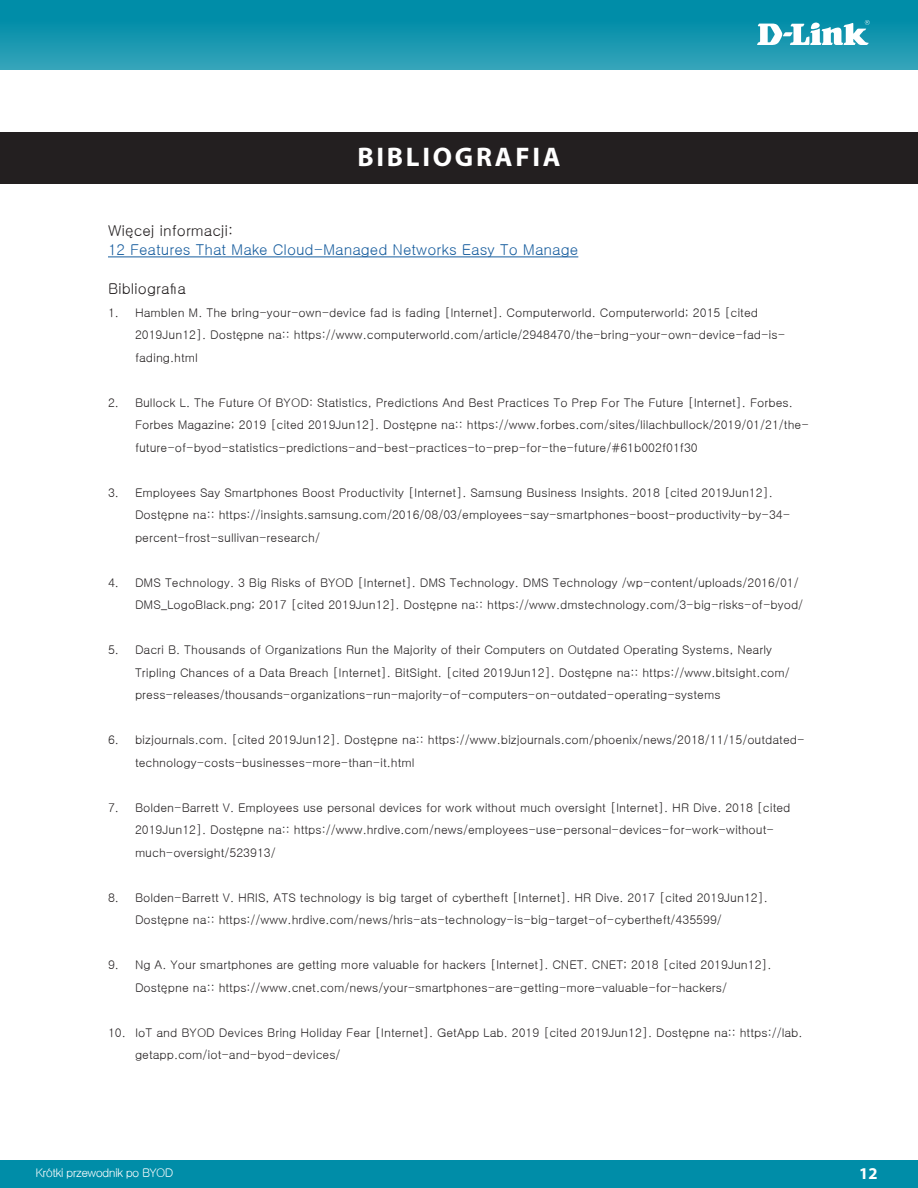
<style>
.page{position:relative;width:918px;height:1188px;background:#fff}
.page>*{position:absolute;margin:0;border:0;box-sizing:border-box;transform-origin:0 0}
.t1{font:700 27px "Myriad Pro";letter-spacing:.1em;color:#fff}
.t2{font:700 16.5px "Myriad Pro";color:#fff}
.t3{font:15px "Gulim";color:#175d9e}
.t4{font:15px "Gulim";color:#231f20}
.t5{font:12px/22.5px "Gulim";color:#231f20}
.t6{font:12px "Gulim";letter-spacing:-.06em;color:#fff}
</style>
<div class="page">
<div style="left:0;top:0;width:918px;height:69px;background:linear-gradient(to bottom,#0088a4,#32a3b8)"></div>
<div style="left:0;top:1160px;width:918px;height:28px;background:#008da8"></div>
<svg style="left:757px;top:20px;width:113px;height:25px"></svg>
<hr style="left:108px;top:256px;width:470px;height:1px;background:#175d9e">
<div style="left:0;top:132px;width:918px;height:52px;background:#231f20"></div>
<p class="t1" style="left:358px;top:139px;width:204px">BIBLIOGRAFIA</p>
<p class="t4" style="left:108px;top:223px;width:127px">Więcej informacji:</p>
<p class="t3" style="left:108px;top:243px;width:472px">12 Features That Make Cloud-Managed Networks Easy To Manage</p>
<p class="t4" style="left:108px;top:282px;width:79px">Bibliografia</p>
<p class="t5" style="left:135px;top:301px;width:652px;text-indent:-27px">1. Hamblen M. The bring-your-own-device fad is fading [Internet]. Computerworld. Computerworld; 2015 [cited<br>2019Jun12]. Dostępne na:: https://www.computerworld.com/article/2948470/the-bring-your-own-device-fad-is&shy;fading.html</p>
<p class="t5" style="left:135px;top:391px;width:675px;text-indent:-27px">2. Bullock L. The Future Of BYOD: Statistics, Predictions And Best Practices To Prep For The Future [Internet]. Forbes.<br>Forbes Magazine; 2019 [cited 2019Jun12]. Dostępne na:: https://www.forbes.com/sites/lilachbullock/2019/01/21/the&shy;future-of-byod-statistics-predictions-and-best-practices-to-prep-for-the-future/#61b002f01f30</p>
<p class="t5" style="left:135px;top:481px;width:657px;text-indent:-27px">3. Employees Say Smartphones Boost Productivity [Internet]. Samsung Business Insights. 2018 [cited 2019Jun12].<br>Dostępne na:: https://insights.samsung.com/2016/08/03/employees-say-smartphones-boost-productivity-by-34- percent-frost-sullivan-research/</p>
<p class="t5" style="left:135px;top:571px;width:670px;text-indent:-27px">4. DMS Technology. 3 Big Risks of BYOD [Internet]. DMS Technology. DMS Technology /wp-content/uploads/2016/01/<br>DMS_LogoBlack.png; 2017 [cited 2019Jun12]. Dostępne na:: https://www.dmstechnology.com/3-big-risks-of-byod/</p>
<p class="t5" style="left:135px;top:639px;width:656px;text-indent:-27px">5. Dacri B. Thousands of Organizations Run the Majority of their Computers on Outdated Operating Systems, Nearly<br>Tripling Chances of a Data Breach [Internet]. BitSight. [cited 2019Jun12]. Dostępne na:: https://www.bitsight.com/ press-releases/thousands-organizations-run-majority-of-computers-on-outdated-operating-systems</p>
<p class="t5" style="left:135px;top:729px;width:671px;text-indent:-27px">6. bizjournals.com. [cited 2019Jun12]. Dostępne na:: https://www.bizjournals.com/phoenix/news/2018/11/15/outdated&shy;technology-costs-businesses-more-than-it.html</p>
<p class="t5" style="left:135px;top:796px;width:657px;text-indent:-27px">7. Bolden-Barrett V. Employees use personal devices for work without much oversight [Internet]. HR Dive. 2018 [cited<br>2019Jun12]. Dostępne na:: https://www.hrdive.com/news/employees-use-personal-devices-for-work-without&shy;much-oversight/523913/</p>
<p class="t5" style="left:135px;top:886px;width:634px;text-indent:-27px">8. Bolden-Barrett V. HRIS, ATS technology is big target of cybertheft [Internet]. HR Dive. 2017 [cited 2019Jun12].<br>Dostępne na:: https://www.hrdive.com/news/hris-ats-technology-is-big-target-of-cybertheft/435599/</p>
<p class="t5" style="left:135px;top:954px;width:638px;text-indent:-27px">9. Ng A. Your smartphones are getting more valuable for hackers [Internet]. CNET. CNET; 2018 [cited 2019Jun12].<br>Dostępne na:: https://www.cnet.com/news/your-smartphones-are-getting-more-valuable-for-hackers/</p>
<p class="t5" style="left:135px;top:1021px;width:669px;text-indent:-27px">10. IoT and BYOD Devices Bring Holiday Fear [Internet]. GetApp Lab. 2019 [cited 2019Jun12]. Dostępne na:: https://lab. getapp.com/iot-and-byod-devices/</p>
<p class="t6" style="left:36px;top:1167px;width:139px">Krótki przewodnik po BYOD</p>
<h2 class="t2" style="left:859px;top:1163px;width:20px">12</h2>
</div>
